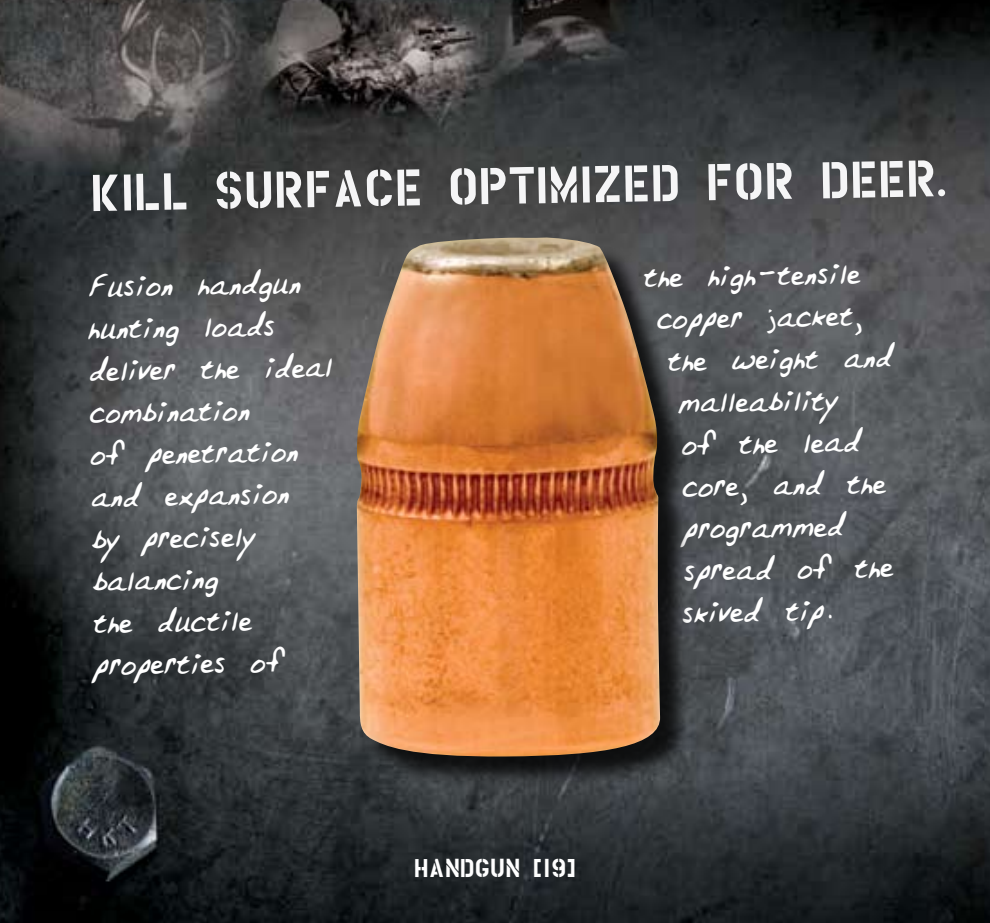
<style>
.page{position:relative;width:990px;height:923px;background:#fff}
.page>*{position:absolute;margin:0;border:0;box-sizing:border-box;transform-origin:0 0}
.t1{font:50px "House Broken Clean";color:#f5f5f6}
.t2{font:35px/42px "Topper";color:#fff}
.t3{font:25px "House Broken Clean";color:#fff}
</style>
<div class="page">
<img style="left:0;top:0;width:990px;height:922px">
<div style="left:358px;top:238px;width:336px;height:552px;background:#000;opacity:.8"></div>
<img style="left:357px;top:237px;width:304px;height:520px">
<h1 class="t1" style="left:90px;top:174px;width:857px;rotate:-1deg">Kill surface optimized for deer.</h1>
<p class="t2" style="left:86px;top:266px;width:245px;rotate:-1deg">Fusion handgun hunting loads deliver the ideal combination<br>of penetration and expansion<br>by precisely balancing<br>the ductile properties of</p>
<p class="t2" style="left:643px;top:256px;width:218px;rotate:-1deg">the high-tensile</p>
<p class="t2" style="left:656px;top:298px;width:207px;rotate:-1deg">copper jacket,</p>
<p class="t2" style="left:667px;top:340px;width:226px;rotate:-1deg">the weight and</p>
<p class="t2" style="left:677px;top:381px;width:160px;rotate:-1deg">malleability</p>
<p class="t2" style="left:681px;top:423px;width:181px;rotate:-1deg">of the lead</p>
<p class="t2" style="left:681px;top:465px;width:205px;rotate:-1deg">core, and the</p>
<p class="t2" style="left:682px;top:507px;width:163px;rotate:-1deg">programmed</p>
<p class="t2" style="left:683px;top:549px;width:211px;rotate:-1deg">spread of the</p>
<p class="t2" style="left:681px;top:591px;width:154px;rotate:-1deg">skived tip.</p>
<p class="t3" style="left:414px;top:858px;width:164px">HANDGUN [19]</p>
</div>
